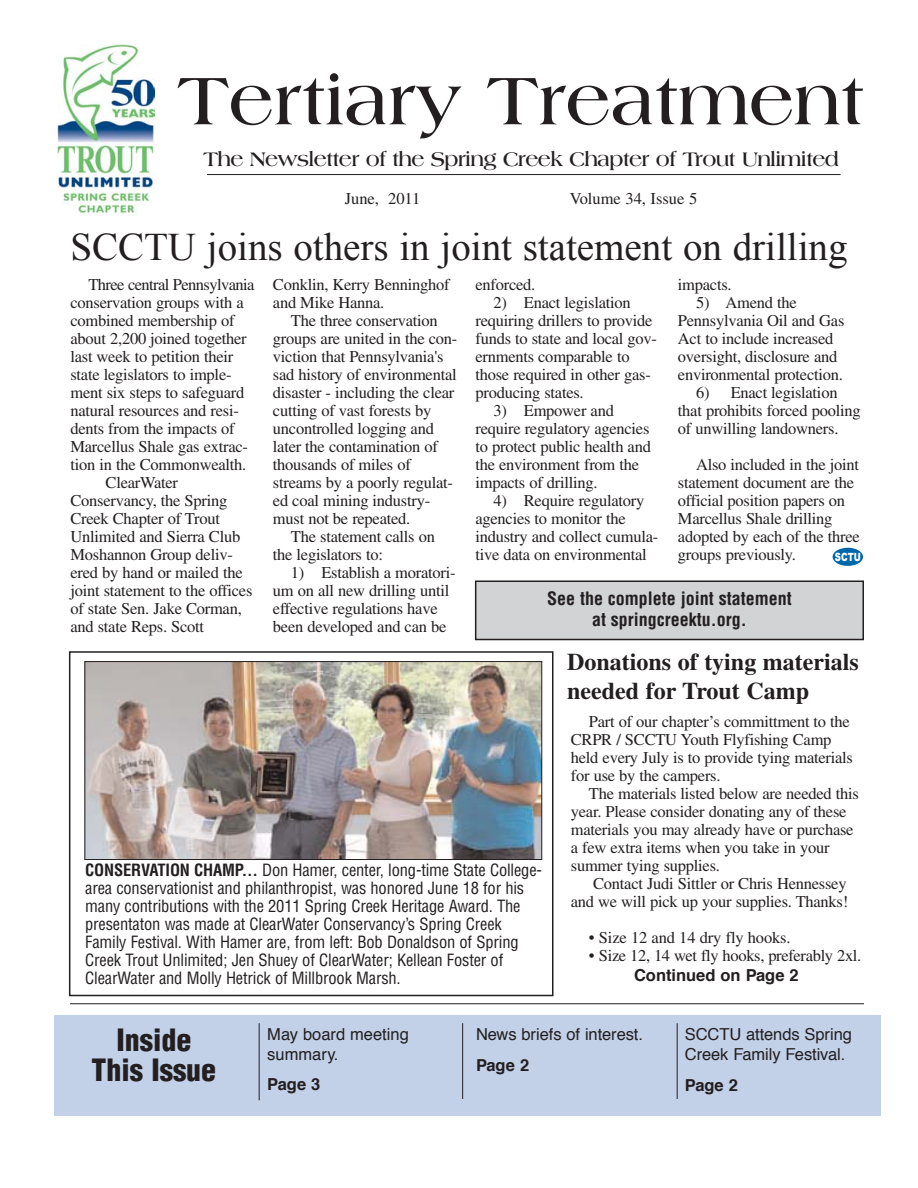
<style>
.page{position:relative;width:918px;height:1188px;background:#fff}
.page>*{position:absolute;margin:0;border:0;box-sizing:border-box;transform-origin:0 0}
.t1{font:700 72px "Americana";letter-spacing:-.005em;color:#231f20}
.t2{font:39px "Times New Roman";color:#231f20}
.t3{font:900 condensed 30px/30px "Helvetica";color:#231f20;text-align:center}
.t4{font:700 24px/28.8px "Times";color:#231f20}
.t5{font:700 21px "Americana";letter-spacing:-.035em;color:#231f20}
.t6{font:700 condensed 18px/21.6px "Helvetica";color:#231f20;text-align:center}
.t7{font:16.5px/18px "Times";letter-spacing:-.015em;color:#231f20}
.t8{font:condensed 16.5px/18px "Helvetica";letter-spacing:-.01em;color:#231f20}
.t9{font:16.5px/19.8px "Helvetica";letter-spacing:-.005em;color:#231f20}
.t10{font:700 16.5px "Helvetica";color:#231f20}
.t11{font:16.5px "Times";letter-spacing:-.035em;color:#231f20}
.t12{font:900 11.4px "Arial";color:#fff;scale:.75 1}
.s1{font-weight:700}
</style>
<div class="page">
<div style="left:69px;top:651px;width:485px;height:345px;border:2px solid #231f20"></div>
<img style="left:57px;top:45px;width:98px;height:171px">
<hr style="left:207px;top:174px;width:634px;height:1px;background:#231f20">
<div style="left:54px;top:1015px;width:826px;height:101px;background:#c2d0e8"></div>
<hr style="left:259px;top:1023px;width:1px;height:77px;background:#231f20">
<hr style="left:70px;top:1003px;width:794px;height:1px;background:#231f20">
<hr style="left:462px;top:1023px;width:1px;height:76px;background:#231f20">
<hr style="left:677px;top:1023px;width:1px;height:76px;background:#231f20">
<div style="left:476px;top:581px;width:387px;height:59px;background:#d1d3d4"></div>
<div style="left:475px;top:580px;width:389px;height:60px;border:2px solid #231f20"></div>
<div style="left:833px;top:548px;width:30px;height:18px;background:#0067ab;border-radius:50%"></div>
<img style="left:86px;top:663px;width:454px;height:195px">
<div style="left:84px;top:661px;width:458px;height:199px;border:1px solid #231f20"></div>
<h1 class="t1" style="left:177px;top:72px;width:688px">Tertiary Treatment</h1>
<p class="t5" style="left:203px;top:150px;width:637px">The Newsletter of the Spring Creek Chapter of Trout Unlimited</p>
<p class="t7" style="left:345px;top:191px;width:77px">June, 2011</p>
<p class="t7" style="left:570px;top:191px;width:129px">Volume 34, Issue 5</p>
<h2 class="t2" style="left:70px;top:225px;width:779px">SCCTU joins others in joint statement on drilling</h2>
<p class="t11" style="left:88px;top:279px;width:167px">Three central Pennsylvania</p>
<p class="t7" style="left:70px;top:295px;width:175px">conservation groups with a</p>
<p class="t7" style="left:70px;top:313px;width:166px">combined membership of</p>
<p class="t7" style="left:70px;top:331px;width:178px">about 2,200 joined together</p>
<p class="t7" style="left:70px;top:349px;width:164px">last week to petition their</p>
<p class="t7" style="left:70px;top:367px;width:163px">state legislators to imple-</p>
<p class="t7" style="left:70px;top:385px;width:175px">ment six steps to safeguard</p>
<p class="t7" style="left:70px;top:403px;width:170px">natural resources and resi-</p>
<p class="t7" style="left:70px;top:421px;width:166px">dents from the impacts of</p>
<p class="t7" style="left:70px;top:439px;width:179px">Marcellus Shale gas extrac-</p>
<p class="t7" style="left:70px;top:457px;width:177px">tion in the Commonwealth.</p>
<p class="t7" style="left:106px;top:475px;width:74px">ClearWater</p>
<p class="t7" style="left:70px;top:493px;width:158px">Conservancy, the Spring</p>
<p class="t7" style="left:70px;top:511px;width:151px">Creek Chapter of Trout</p>
<p class="t7" style="left:70px;top:529px;width:171px">Unlimited and Sierra Club</p>
<p class="t7" style="left:70px;top:547px;width:164px">Moshannon Group deliv-</p>
<p class="t7" style="left:70px;top:565px;width:174px">ered by hand or mailed the</p>
<p class="t7" style="left:70px;top:583px;width:184px">joint statement to the offices</p>
<p class="t7" style="left:70px;top:601px;width:173px">of state Sen. Jake Corman,</p>
<p class="t7" style="left:70px;top:619px;width:135px">and state Reps. Scott</p>
<p class="t7" style="left:273px;top:277px;width:178px">Conklin, Kerry Benninghof and Mike Hanna.</p>
<p class="t7" style="left:273px;top:313px;width:186px;text-indent:18px">The three conservation groups are united in the con&shy;viction that Pennsylvania's sad history of environmental disaster - including the clear cutting of vast forests by uncontrolled logging and later the contamination of thousands of miles of streams by a poorly regulat&shy;ed coal mining industry&shy;must not be repeated.</p>
<p class="t7" style="left:273px;top:529px;width:164px;text-indent:18px">The statement calls on the legislators to:</p>
<p class="t7" style="left:273px;top:565px;width:184px;text-indent:18px">1) Establish a moratori&shy;um on all new drilling until effective regulations have been developed and can be</p>
<p class="t7" style="left:475px;top:277px;width:61px">enforced.</p>
<p class="t7" style="left:475px;top:295px;width:183px;text-indent:18px">2) Enact legislation requiring drillers to provide funds to state and local gov&shy;ernments comparable to those required in other gas&shy;producing states.</p>
<p class="t7" style="left:475px;top:403px;width:177px;text-indent:18px">3) Empower and require regulatory agencies to protect public health and the environment from the impacts of drilling.</p>
<p class="t7" style="left:475px;top:493px;width:184px;text-indent:18px">4) Require regulatory agencies to monitor the industry and collect cumula&shy;tive data on environmental</p>
<p class="t7" style="left:678px;top:277px;width:55px">impacts.</p>
<p class="t7" style="left:678px;top:295px;width:168px;text-indent:18px">5) Amend the<br>Pennsylvania Oil and Gas<br>Act to include increased oversight, disclosure and environmental protection.</p>
<p class="t7" style="left:678px;top:385px;width:184px;text-indent:18px">6) Enact legislation that prohibits forced pooling of unwilling landowners.</p>
<p class="t7" style="left:678px;top:457px;width:183px;text-indent:18px">Also included in the joint statement document are the official position papers on<br>Marcellus Shale drilling adopted by each of the three groups previously.</p>
<p class="t12" style="left:835px;top:548px;width:36px">SCTU</p>
<p class="t6" style="left:547px;top:589px;width:246px">See the complete joint statement at springcreektu.org.</p>
<h3 class="t4" style="left:567px;top:650px;width:293px">Donations of tying materials needed for Trout Camp</h3>
<p class="t8" style="left:85px;top:862px;width:458px"><span class="s1">CONSERVATION CHAMP...</span> Don Hamer, center, long-time State College&shy;area conservationist and philanthropist, was honored June 18 for his many contributions with the 2011 Spring Creek Heritage Award. The presentaton was made at ClearWater Conservancy’s Spring Creek Family Festival. With Hamer are, from left: Bob Donaldson of Spring Creek Trout Unlimited; Jen Shuey of ClearWater; Kellean Foster of ClearWater and Molly Hetrick of Millbrook Marsh.</p>
<p class="t7" style="left:571px;top:714px;width:284px;text-indent:18px">Part of our chapter’s committment to the CRPR / SCCTU Youth Flyfishing Camp held every July is to provide tying materials for use by the campers.</p>
<p class="t7" style="left:571px;top:786px;width:289px;text-indent:18px">The materials listed below are needed this year. Please consider donating any of these materials you may already have or purchase a few extra items when you take in your summer tying supplies.</p>
<p class="t7" style="left:571px;top:876px;width:279px;text-align:right">Contact Judi Sittler or Chris Hennessey and we will pick up your supplies. Thanks!</p>
<p class="t7" style="left:589px;top:930px;width:203px">• Size 12 and 14 dry fly hooks.</p>
<p class="t7" style="left:589px;top:948px;width:274px">• Size 12, 14 wet fly hooks, preferably 2xl.</p>
<p class="t10" style="left:634px;top:968px;width:166px">Continued on Page 2</p>
<h3 class="t3" style="left:91px;top:1028px;width:126px">Inside<br>This Issue</h3>
<p class="t9" style="left:267px;top:1026px;width:143px">May board meeting summary.</p>
<p class="t10" style="left:267px;top:1078px;width:55px">Page 3</p>
<p class="t9" style="left:476px;top:1026px;width:168px">News briefs of interest.</p>
<p class="t10" style="left:476px;top:1058px;width:55px">Page 2</p>
<p class="t9" style="left:685px;top:1026px;width:169px">SCCTU attends Spring<br>Creek Family Festival.</p>
<p class="t10" style="left:685px;top:1078px;width:55px">Page 2</p>
</div>
